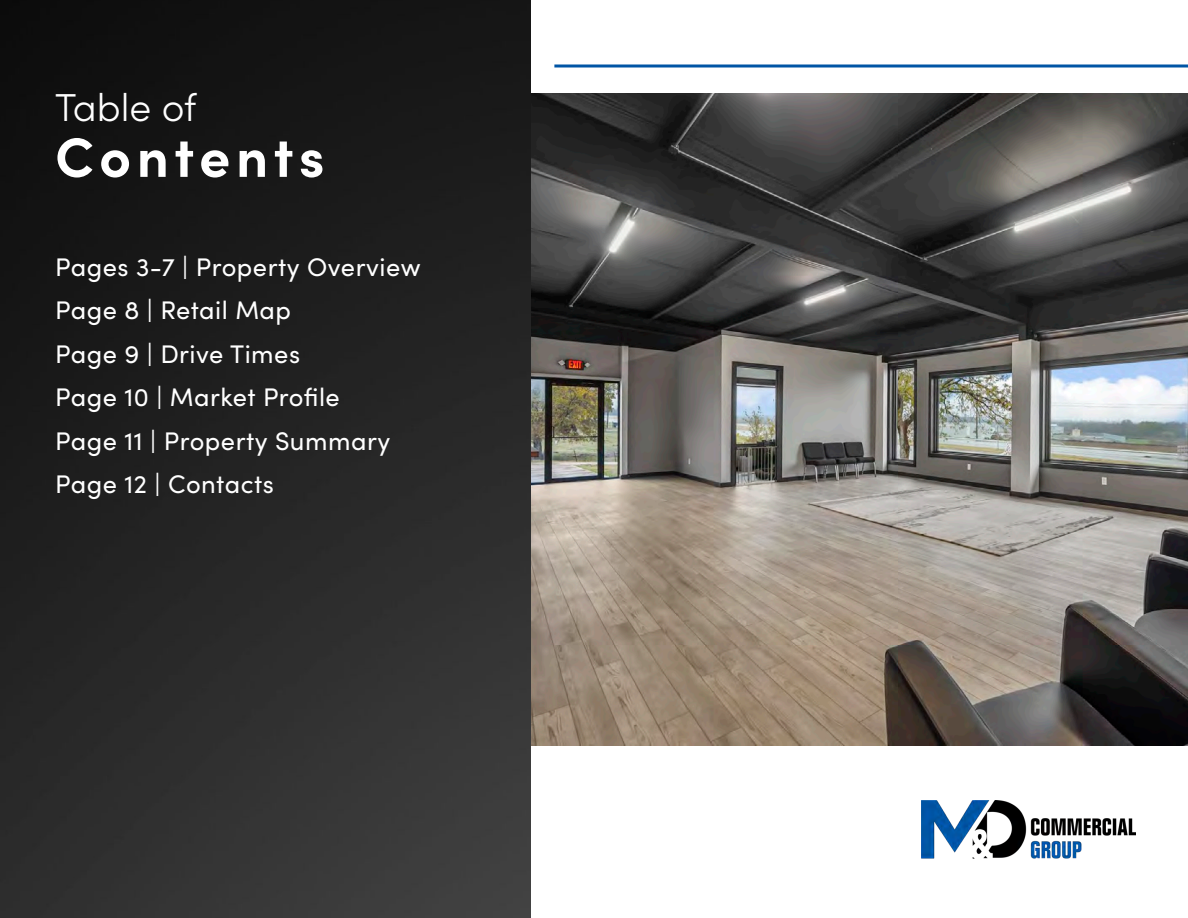
<style>
.page{position:relative;width:1188px;height:918px;background:#fff}
.page>*{position:absolute;margin:0;border:0;box-sizing:border-box;transform-origin:0 0}
.t1{font:700 55.5px "Sofia Pro";letter-spacing:.095em;color:#fff}
.t2{font:300 39px "Sofia Pro";color:#fff}
.t3{font:25.5px "Sofia Pro";letter-spacing:.02em;color:#fff}
</style>
<div class="page">
<img style="left:0;top:0;width:531px;height:918px">
<img style="left:531px;top:93px;width:657px;height:652px">
<svg style="left:554px;top:64px;width:634px;height:4px;background:#3f7fbb"></svg>
<img style="left:921px;top:801px;width:214px;height:58px">
<p class="t2" style="left:55px;top:79px;width:143px">Table of</p>
<p class="t1" style="left:55px;top:115px;width:271px">Contents</p>
<p class="t3" style="left:55px;top:248px;width:367px">Pages 3-7 | Property Overview</p>
<p class="t3" style="left:55px;top:292px;width:238px">Page 8 | Retail Map</p>
<p class="t3" style="left:55px;top:335px;width:247px">Page 9 | Drive Times</p>
<p class="t3" style="left:55px;top:379px;width:286px">Page 10 | Market Profile</p>
<p class="t3" style="left:55px;top:422px;width:337px">Page 11 | Property Summary</p>
<p class="t3" style="left:55px;top:466px;width:220px">Page 12 | Contacts</p>
</div>
